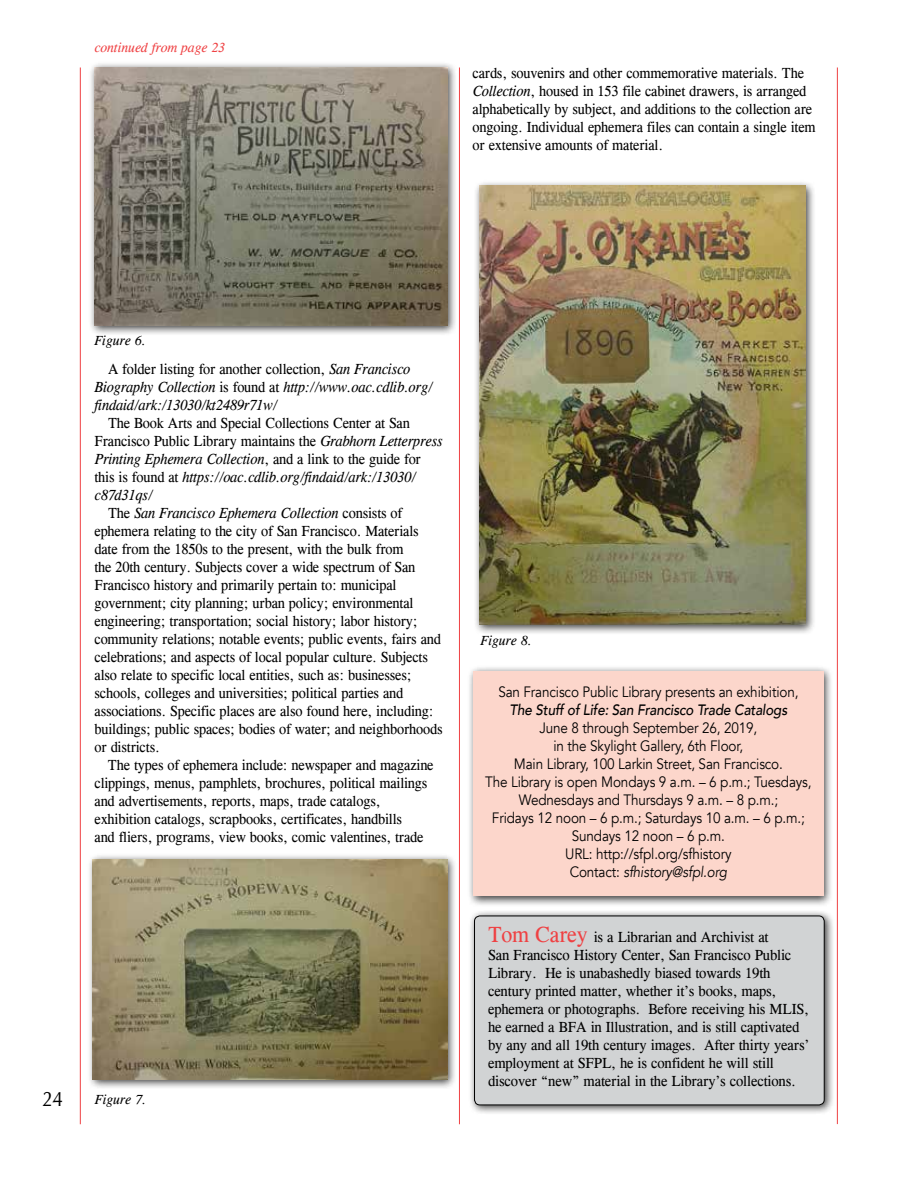
<style>
.page{position:relative;width:918px;height:1188px;background:#fff}
.page>*{position:absolute;margin:0;border:0;box-sizing:border-box;transform-origin:0 0}
.t1{font:21px "Cg Omega";color:#000;scale:.9 1}
.t2{font:15px/18px "Cg Times";letter-spacing:-.01em;color:#000;scale:.95 1}
.t3{font:15px/18px "Cg Times";letter-spacing:-.01em;color:#000}
.t4{font:15px/18px "Avenir";letter-spacing:-.01em;color:#000;text-align:center;scale:.9 1}
.t5{font:italic 15px/18px "Cg Times";letter-spacing:-.01em;color:#000;scale:.95 1}
.t6{font:italic 500 15px "Avenir";letter-spacing:-.01em;color:#000;scale:.9 1}
.t7{font:italic 13.5px "Cg Times";color:#000}
.t8{font:italic 13.5px "Cg Times";color:#ef4143}
.s1{font-style:italic}
.s2{font-style:normal}
.s3{font-size:22.5px;color:#ef4143}
</style>
<div class="page">
<hr style="left:837px;top:67px;width:1px;height:1057px;background:#ef4143">
<hr style="left:80px;top:68px;width:1px;height:1056px;background:#ef4143">
<hr style="left:459px;top:68px;width:1px;height:1056px;background:#ef4143">
<div style="left:87px;top:853px;width:370px;height:236px;background:#000;opacity:.75"></div>
<img style="left:93px;top:860px;width:354px;height:219px">
<div style="left:474px;top:180px;width:341px;height:455px;background:#000;opacity:.75"></div>
<img style="left:480px;top:186px;width:325px;height:439px">
<div style="left:88px;top:61px;width:369px;height:275px;background:#000;opacity:.75"></div>
<img style="left:94px;top:68px;width:353px;height:258px">
<div style="left:468px;top:910px;width:367px;height:205px;background:#000;opacity:.75"></div>
<div style="left:475px;top:916px;width:349px;height:189px;background:#d1d3d4;border-radius:5px"></div>
<div style="left:474px;top:916px;width:350px;height:189px;border:1px solid #000;border-radius:5px"></div>
<div style="left:467px;top:665px;width:366px;height:242px;background:#000;opacity:.75"></div>
<div style="left:473px;top:671px;width:350px;height:225px;background:#fcd6cb"></div>
<p class="t8" style="left:94px;top:40px;width:132px">continued from page 23</p>
<p class="t2" style="left:472px;top:64px;width:363px">cards, souvenirs and other commemorative materials. The <span class="s1">Collection</span>, housed in 153 file cabinet drawers, is arranged alphabetically by subject, and additions to the collection are ongoing. Individual ephemera files can contain a single item or extensive amounts of material.</p>
<p class="t7" style="left:94px;top:332px;width:53px">Figure 6.</p>
<p class="t5" style="left:95px;top:360px;width:358px;text-indent:13px"><span class="s2">A folder listing for another collection,</span> San Francisco<br>Biography Collection <span class="s2">is found at</span> http://www.oac.cdlib.org/ findaid/ark:/13030/kt2489r71w/</p>
<p class="t2" style="left:108px;top:414px;width:319px">The Book Arts and Special Collections Center at San</p>
<p class="t2" style="left:95px;top:432px;width:368px">Francisco Public Library maintains the <span class="s1">Grabhorn Letterpress</span></p>
<p class="t5" style="left:95px;top:450px;width:345px">Printing Ephemera Collection<span class="s2">, and a link to the guide for</span></p>
<p class="t5" style="left:95px;top:468px;width:340px"><span class="s2">this is found at</span> https://oac.cdlib.org/findaid/ark:/13030/</p>
<p class="t5" style="left:95px;top:486px;width:63px">c87d31qs/</p>
<p class="t5" style="left:108px;top:504px;width:311px"><span class="s2">The</span> San Francisco Ephemera Collection <span class="s2">consists of</span></p>
<p class="t2" style="left:94px;top:522px;width:343px">ephemera relating to the city of San Francisco. Materials</p>
<p class="t2" style="left:94px;top:540px;width:327px">date from the 1850s to the present, with the bulk from</p>
<p class="t2" style="left:94px;top:558px;width:339px">the 20th century. Subjects cover a wide spectrum of San</p>
<p class="t2" style="left:94px;top:576px;width:319px">Francisco history and primarily pertain to: municipal</p>
<p class="t2" style="left:94px;top:594px;width:337px">government; city planning; urban policy; environmental</p>
<p class="t2" style="left:94px;top:612px;width:342px">engineering; transportation; social history; labor history;</p>
<p class="t2" style="left:94px;top:630px;width:366px">community relations; notable events; public events, fairs and</p>
<p class="t2" style="left:94px;top:648px;width:352px">celebrations; and aspects of local popular culture. Subjects</p>
<p class="t2" style="left:94px;top:666px;width:335px">also relate to specific local entities, such as: businesses;</p>
<p class="t2" style="left:94px;top:684px;width:327px">schools, colleges and universities; political parties and</p>
<p class="t2" style="left:94px;top:702px;width:358px">associations. Specific places are also found here, including:</p>
<p class="t2" style="left:94px;top:720px;width:368px">buildings; public spaces; bodies of water; and neighborhoods</p>
<p class="t2" style="left:94px;top:738px;width:70px">or districts.</p>
<p class="t2" style="left:108px;top:756px;width:344px">The types of ephemera include: newspaper and magazine</p>
<p class="t2" style="left:94px;top:774px;width:352px">clippings, menus, pamphlets, brochures, political mailings</p>
<p class="t2" style="left:94px;top:792px;width:303px">and advertisements, reports, maps, trade catalogs,</p>
<p class="t2" style="left:94px;top:810px;width:325px">exhibition catalogs, scrapbooks, certificates, handbills</p>
<p class="t2" style="left:94px;top:828px;width:348px">and fliers, programs, view books, comic valentines, trade</p>
<h1 class="t1" style="left:42px;top:1087px;width:25px">24</h1>
<p class="t7" style="left:95px;top:1092px;width:53px">Figure 7.</p>
<p class="t7" style="left:481px;top:633px;width:53px">Figure 8.</p>
<p class="t4" style="left:498px;top:683px;width:335px">San Francisco Public Library presents an exhibition,</p>
<p class="t6" style="left:509px;top:701px;width:310px">The Stuff of Life: San Francisco Trade Catalogs</p>
<p class="t4" style="left:485px;top:719px;width:364px">June 8 through September 26, 2019,<br>in the Skylight Gallery, 6th Floor,<br>Main Library, 100 Larkin Street, San Francisco.<br>The Library is open Mondays 9 a.m. – 6 p.m.; Tuesdays, Wednesdays and Thursdays 9 a.m. – 8 p.m.;<br>Fridays 12 noon – 6 p.m.; Saturdays 10 a.m. – 6 p.m.; Sundays 12 noon – 6 p.m.<br>URL: http://sfpl.org/sfhistory<br>Contact: <span class="s1">sfhistory@sfpl.org</span></p>
<p class="t3" style="left:488px;top:928px;width:323px"><span class="s3">Tom Carey</span> is a Librarian and Archivist at<br>San Francisco History Center, San Francisco Public Library. He is unabashedly biased towards 19th century printed matter, whether it’s books, maps, ephemera or photographs. Before receiving his MLIS, he earned a BFA in Illustration, and is still captivated by any and all 19th century images. After thirty years’ employment at SFPL, he is confident he will still discover “new” material in the Library’s collections.</p>
</div>
